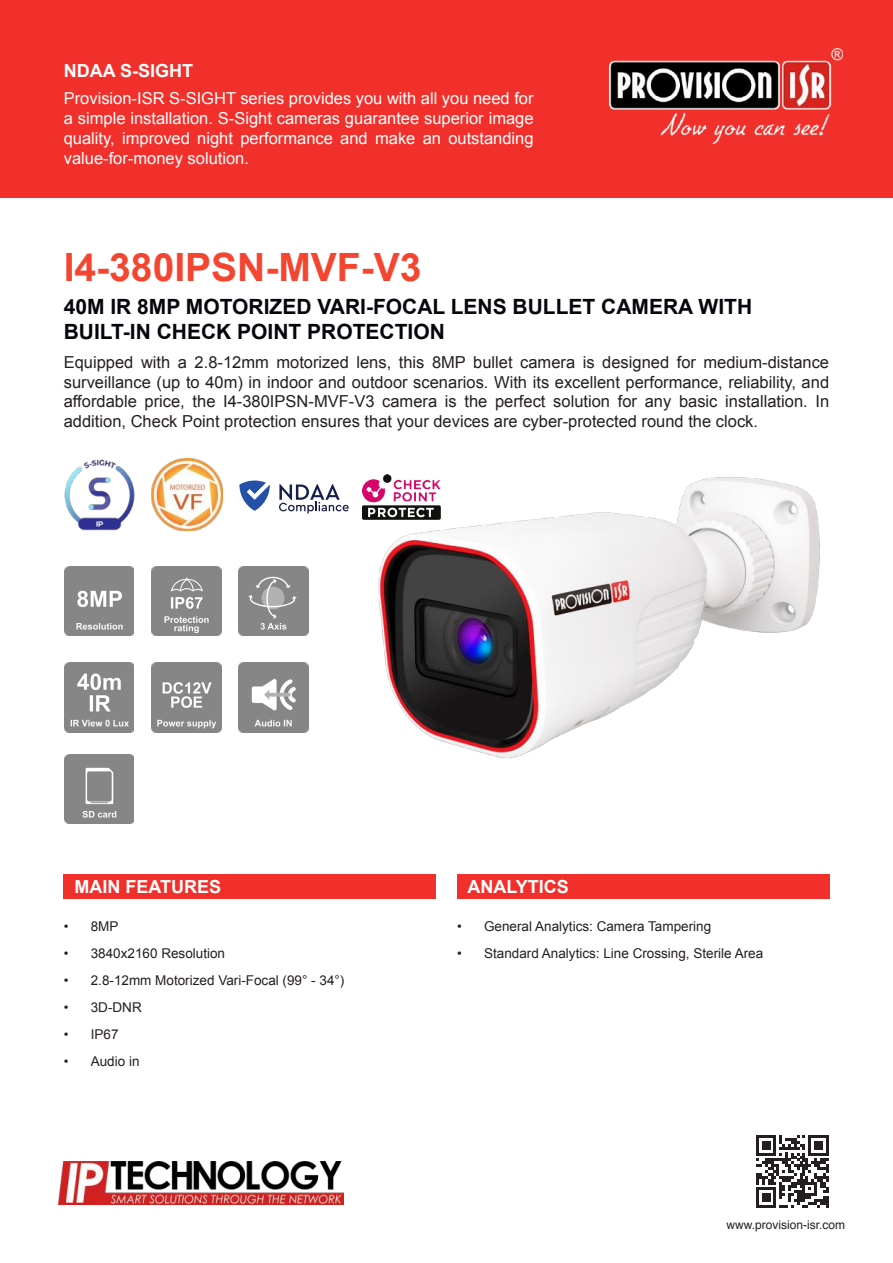
<style>
.page{position:relative;width:893px;height:1263px;background:#fff}
.page>*{position:absolute;margin:0;border:0;box-sizing:border-box;transform-origin:0 0}
.t1{font:700 39px "Arial";color:#f3452f}
.t2{font:700 21px/25.2px "Arial";color:#05060b}
.t3{font:700 18px "Arial";color:#fff}
.t4{font:16.5px/19.8px "Arial";color:#241f1f;text-align:justify}
.t5{font:16.5px/19.8px "Arial";color:#fff;text-align:justify}
.t6{font:13.5px "Arial";color:#241f1f}
.t7{font:12px "Helvetica";color:#241f1f}
</style>
<div class="page">
<div style="left:0;top:0;width:893px;height:198px;background:#f1302b"></div>
<img style="left:610px;top:49px;width:232px;height:95px">
<img style="left:378px;top:476px;width:442px;height:283px">
<img style="left:64px;top:459px;width:71px;height:71px">
<img style="left:151px;top:459px;width:72px;height:71px">
<svg style="left:756px;top:1135px;width:72px;height:73px"></svg>
<img style="left:151px;top:566px;width:70px;height:70px">
<img style="left:64px;top:566px;width:70px;height:70px">
<img style="left:239px;top:663px;width:69px;height:69px">
<img style="left:239px;top:566px;width:69px;height:70px">
<img style="left:64px;top:754px;width:70px;height:70px">
<img style="left:64px;top:663px;width:70px;height:69px">
<img style="left:151px;top:663px;width:70px;height:69px">
<img style="left:58px;top:1161px;width:286px;height:44px">
<div style="left:64px;top:874px;width:372px;height:25px;background:#f1302b"></div>
<div style="left:457px;top:874px;width:372px;height:25px;background:#f1302b"></div>
<svg style="left:239px;top:480px;width:31px;height:31px"></svg>
<svg style="left:279px;top:484px;width:70px;height:29px"></svg>
<img style="left:362px;top:474px;width:78px;height:46px">
<p class="t3" style="left:64px;top:59px;width:131px">NDAA S-SIGHT</p>
<p class="t5" style="left:64px;top:89px;width:471px">Provision-ISR S-SIGHT series provides you with all you need for a simple installation. S-Sight cameras guarantee superior image quality, improved night performance and make an outstanding value-for-money solution.</p>
<h1 class="t1" style="left:64px;top:242px;width:359px">I4-380IPSN-MVF-V3</h1>
<p class="t2" style="left:64px;top:295px;width:690px">40M IR 8MP MOTORIZED VARI-FOCAL LENS BULLET CAMERA WITH<br>BUILT-IN CHECK POINT PROTECTION</p>
<p class="t4" style="left:64px;top:352px;width:767px">Equipped with a 2.8-12mm motorized lens, this 8MP bullet camera is designed for medium-distance surveillance (up to 40m) in indoor and outdoor scenarios. With its excellent performance, reliability, and affordable price, the I4-380IPSN-MVF-V3 camera is the perfect solution for any basic installation. In addition, Check Point protection ensures that your devices are cyber-protected round the clock.</p>
<p class="t3" style="left:74px;top:875px;width:148px">MAIN FEATURES</p>
<p class="t3" style="left:467px;top:875px;width:103px">ANALYTICS</p>
<p class="t6" style="left:64px;top:917px;width:56px">• 8MP</p>
<p class="t6" style="left:64px;top:944px;width:163px">• 3840x2160 Resolution</p>
<p class="t6" style="left:64px;top:971px;width:282px">• 2.8-12mm Motorized Vari-Focal (99° - 34°)</p>
<p class="t6" style="left:64px;top:998px;width:79px">• 3D-DNR</p>
<p class="t6" style="left:64px;top:1025px;width:56px">• IP67</p>
<p class="t6" style="left:64px;top:1052px;width:77px">• Audio in</p>
<p class="t6" style="left:457px;top:917px;width:256px">• General Analytics: Camera Tampering</p>
<p class="t6" style="left:457px;top:944px;width:308px">• Standard Analytics: Line Crossing, Sterile Area</p>
<p class="t7" style="left:727px;top:1216px;width:120px">www.provision-isr.com</p>
</div>
